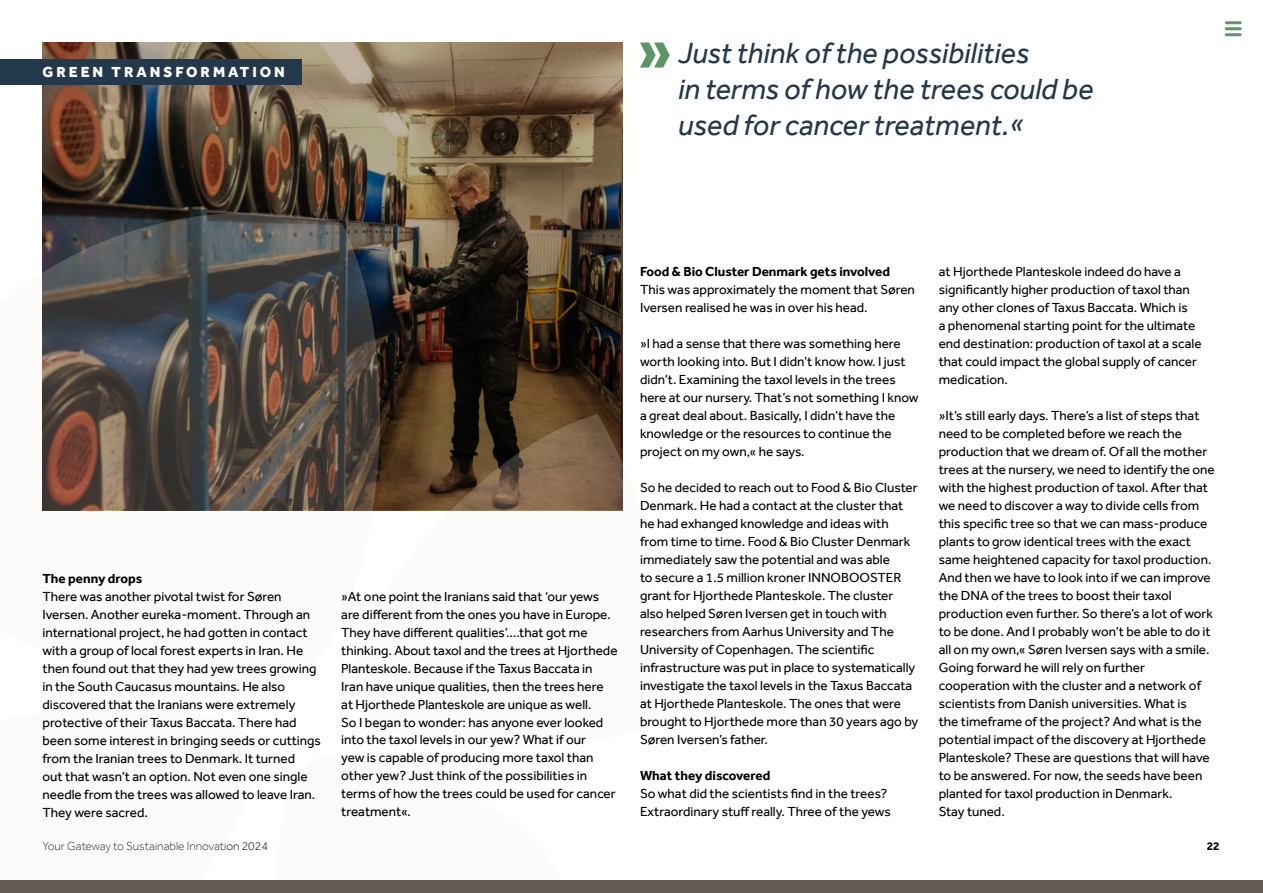
<style>
.page{position:relative;width:1263px;height:893px;background:#fff}
.page>*{position:absolute;margin:0;border:0;box-sizing:border-box;transform-origin:0 0}
.t1{font:italic 30px/36px "Effra";color:#23384a}
.t2{font:800 15px "Effra";letter-spacing:.2em;color:#fff}
.t3{font:13.5px/18px "Effra";color:#000}
.t4{font:700 13.5px "Effra";color:#000}
.t5{font:300 12px "Effra";color:#000}
.t6{font:700 12px "Effra";color:#000}
</style>
<div class="page">
<hr style="left:1226px;top:21px;width:14px;height:3px;background:#5d9567">
<hr style="left:1226px;top:27px;width:14px;height:3px;background:#5d9567">
<hr style="left:1226px;top:33px;width:14px;height:3px;background:#5d9567">
<img style="left:43px;top:43px;width:580px;height:371px">
<svg style="left:42px;top:212px;width:375px;height:299px;background:#4e4744"></svg>
<svg style="left:325px;top:414px;width:298px;height:97px;background:#5f4933"></svg>
<svg style="left:640px;top:43px;width:30px;height:25px"></svg>
<div style="left:0;top:60px;width:302px;height:25px;background:#23384a"></div>
<div style="left:0;top:880px;width:1263px;height:13px;background:#655d54"></div>
<p class="t2" style="left:43px;top:63px;width:244px">GREEN TRANSFORMATION</p>
<h1 class="t1" style="left:678px;top:34px;width:417px">Just think of the possibilities<br>in terms of how the trees could be used for cancer treatment.«</h1>
<p class="t4" style="left:43px;top:570px;width:101px">The penny drops</p>
<p class="t3" style="left:43px;top:587px;width:280px">There was another pivotal twist for Søren Iversen. Another eureka-moment. Through an international project, he had gotten in contact with a group of local forest experts in Iran. He then found out that they had yew trees growing in the South Caucasus mountains. He also discovered that the Iranians were extremely protective of their Taxus Baccata. There had been some interest in bringing seeds or cuttings from the Iranian trees to Denmark. It turned<br>out that wasn’t an option. Not even one single needle from the trees was allowed to leave Iran.<br>They were sacred.</p>
<p class="t3" style="left:341px;top:587px;width:278px">»At one point the Iranians said that ‘our yews are different from the ones you have in Europe.<br>They have different qualities’.…that got me thinking. About taxol and the trees at Hjorthede Planteskole. Because if the Taxus Baccata in Iran have unique qualities, then the trees here at Hjorthede Planteskole are unique as well.<br>So I began to wonder: has anyone ever looked into the taxol levels in our yew? What if our<br>yew is capable of producing more taxol than other yew? Just think of the possibilities in terms of how the trees could be used for cancer treatment«.</p>
<p class="t4" style="left:640px;top:264px;width:252px">Food &amp; Bio Cluster Denmark gets involved</p>
<p class="t3" style="left:640px;top:281px;width:276px">This was approximately the moment that Søren<br>Iversen realised he was in over his head.</p>
<p class="t3" style="left:640px;top:335px;width:280px">»I had a sense that there was something here worth looking into. But I didn’t know how. I just didn’t. Examining the taxol levels in the trees here at our nursery. That’s not something I know a great deal about. Basically, I didn’t have the knowledge or the resources to continue the project on my own,« he says.</p>
<p class="t3" style="left:640px;top:479px;width:280px">So he decided to reach out to Food &amp; Bio Cluster Denmark. He had a contact at the cluster that he had exhanged knowledge and ideas with from time to time. Food &amp; Bio Cluster Denmark immediately saw the potential and was able<br>to secure a 1.5 million kroner INNOBOOSTER grant for Hjorthede Planteskole. The cluster also helped Søren Iversen get in touch with researchers from Aarhus University and The University of Copenhagen. The scientific infrastructure was put in place to systematically investigate the taxol levels in the Taxus Baccata at Hjorthede Planteskole. The ones that were brought to Hjorthede more than 30 years ago by Søren Iversen’s father.</p>
<p class="t4" style="left:640px;top:768px;width:132px">What they discovered</p>
<p class="t3" style="left:640px;top:785px;width:252px">So what did the scientists find in the trees?<br>Extraordinary stuff really. Three of the yews</p>
<p class="t3" style="left:939px;top:263px;width:264px">at Hjorthede Planteskole indeed do have a significantly higher production of taxol than any other clones of Taxus Baccata. Which is<br>a phenomenal starting point for the ultimate end destination: production of taxol at a scale that could impact the global supply of cancer medication.</p>
<p class="t3" style="left:939px;top:407px;width:278px">»It’s still early days. There’s a list of steps that need to be completed before we reach the production that we dream of. Of all the mother trees at the nursery, we need to identify the one with the highest production of taxol. After that we need to discover a way to divide cells from this specific tree so that we can mass-produce plants to grow identical trees with the exact same heightened capacity for taxol production.<br>And then we have to look into if we can improve the DNA of the trees to boost their taxol production even further. So there’s a lot of work to be done. And I probably won’t be able to do it all on my own,« Søren Iversen says with a smile.<br>Going forward he will rely on further cooperation with the cluster and a network of scientists from Danish universities. What is<br>the timeframe of the project? And what is the potential impact of the discovery at Hjorthede Planteskole? These are questions that will have to be answered. For now, the seeds have been planted for taxol production in Denmark.<br>Stay tuned.</p>
<p class="t5" style="left:43px;top:839px;width:227px">Your Gateway to Sustainable Innovation 2024</p>
<p class="t6" style="left:1207px;top:839px;width:15px">22</p>
</div>
